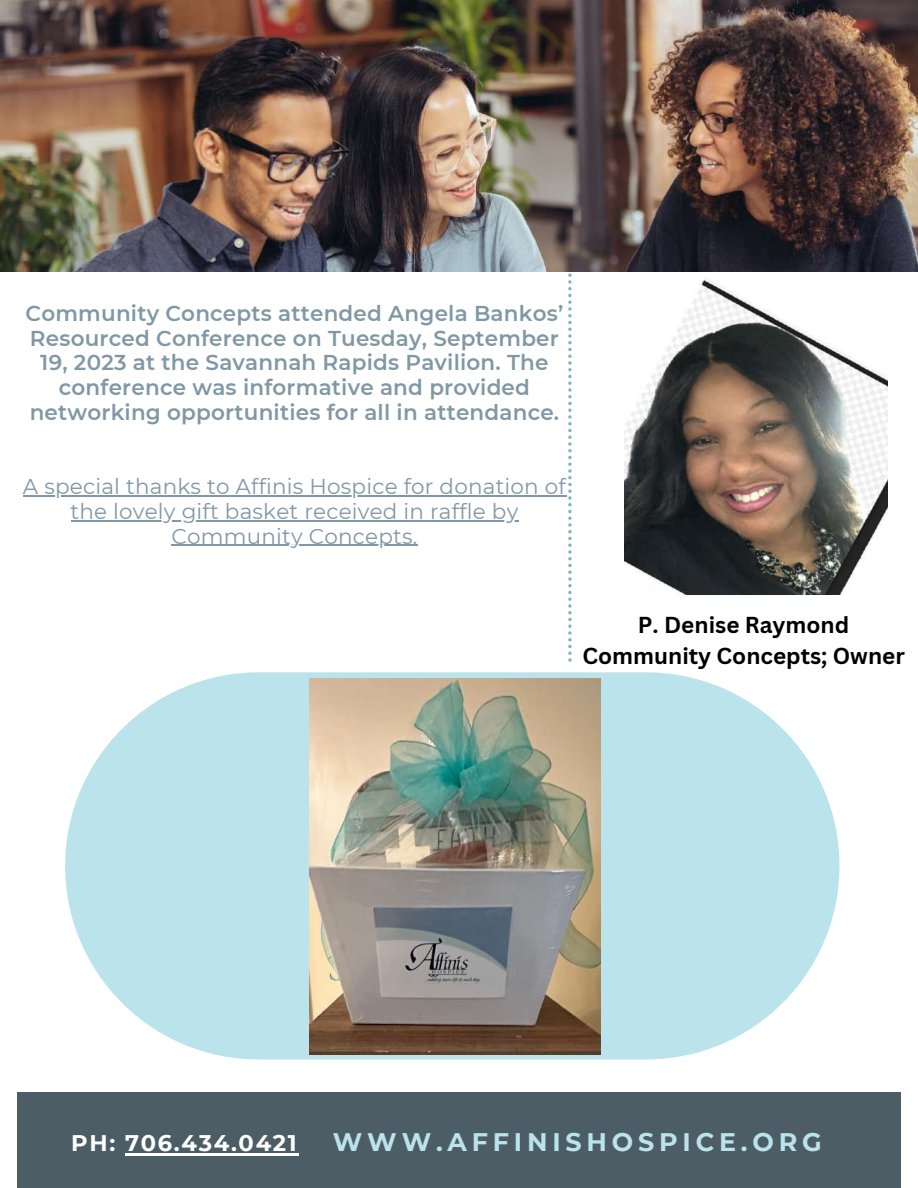
<style>
.page{position:relative;width:918px;height:1188px;background:#fff}
.page>*{position:absolute;margin:0;border:0;box-sizing:border-box;transform-origin:0 0}
.t1{font:700 25.35px "Montserrat";letter-spacing:.19em;color:#bae3eb}
.t2{font:700 22.5px/30.3px "Canva Sans";color:#000;text-align:center}
.t3{font:700 22.5px "Montserrat";letter-spacing:.075em;color:#fff}
.t4{font:600 21.45px/24.8px "Montserrat";letter-spacing:.01em;color:#8098a6;text-align:center}
.t5{font:21.45px/24.8px "Montserrat";letter-spacing:.01em;color:#8098a6;text-align:center}
</style>
<div class="page">
<div style="left:17px;top:1092px;width:884px;height:96px;background:#4d5d66"></div>
<svg style="left:568px;top:271px;width:4px;height:391px"></svg>
<div style="left:65px;top:672px;width:774px;height:387px;background:#bae3eb;border-radius:194px"></div>
<img style="left:0;top:0;width:918px;height:271px">
<img style="left:624px;top:278px;width:264px;height:316px">
<img style="left:309px;top:678px;width:292px;height:376px">
<hr style="left:23px;top:495px;width:543px;height:1px;background:#8098a6">
<hr style="left:71px;top:520px;width:448px;height:1px;background:#8098a6">
<hr style="left:171px;top:545px;width:247px;height:1px;background:#8098a6">
<hr style="left:125px;top:1154px;width:173px;height:2px;background:#fff">
<p class="t4" style="left:26px;top:301px;width:539px">Community Concepts attended Angela Bankos’ Resourced Conference on Tuesday, September 19, 2023 at the Savannah Rapids Pavilion. The conference was informative and provided networking opportunities for all in attendance.</p>
<p class="t5" style="left:23px;top:474px;width:544px">A special thanks to Affinis Hospice for donation of the lovely gift basket received in raffle by<br>Community Concepts.</p>
<p class="t2" style="left:582px;top:609px;width:324px">P. Denise Raymond<br>Community Concepts; Owner</p>
<p class="t3" style="left:71px;top:1130px;width:227px">PH: 706.434.0421</p>
<p class="t1" style="left:333px;top:1126px;width:490px">WWW.AFFINISHOSPICE.ORG</p>
</div>
